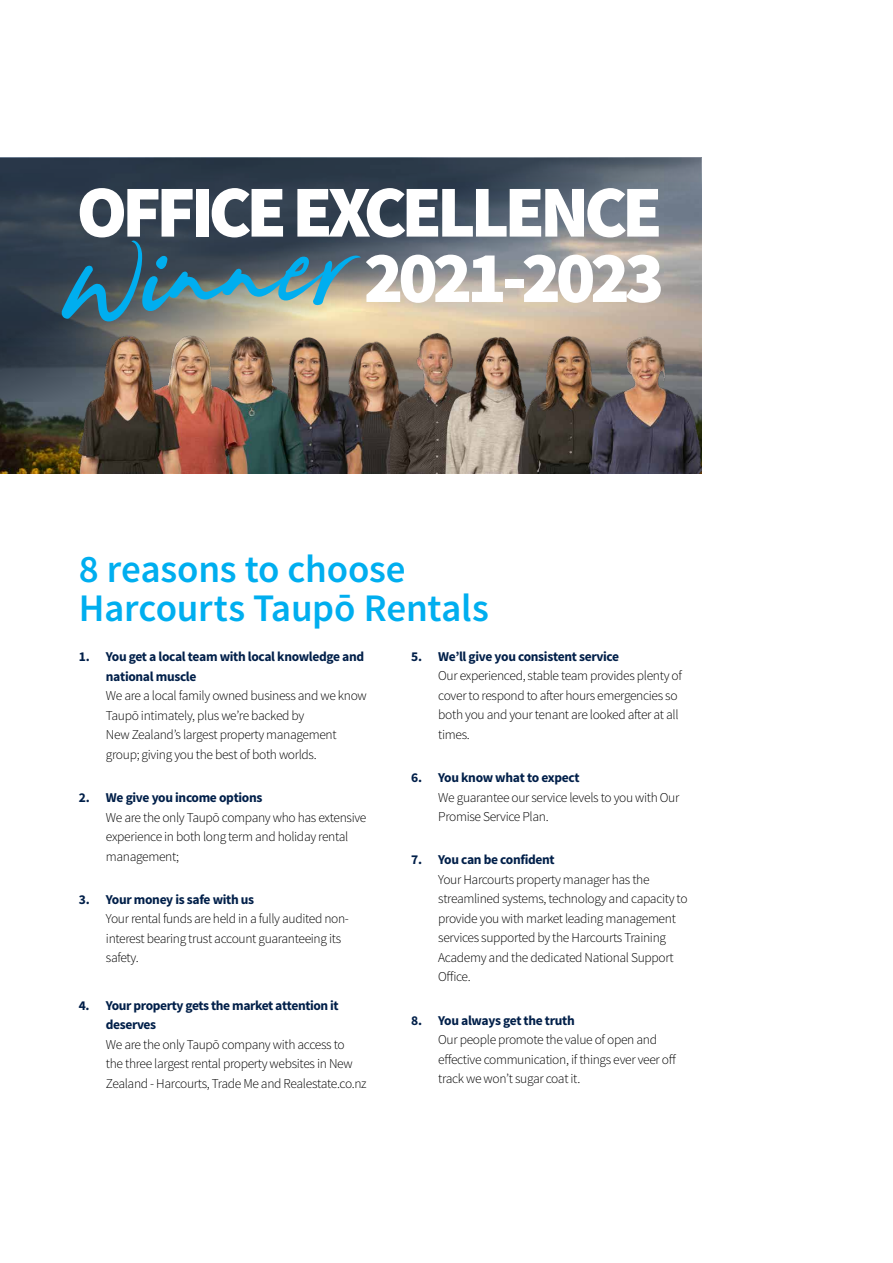
<style>
.page{position:relative;width:893px;height:1263px;background:#fff}
.page>*{position:absolute;margin:0;border:0;box-sizing:border-box;transform-origin:0 0}
.t1{font:135.6px "Harcourts Script";color:#00aeef}
.t2{font:900 73.35px/65.4px "Source Sans Pro";letter-spacing:-.07em;color:#fff;text-align:right}
.t3{font:600 39px/39px "Source Sans Pro";letter-spacing:-.01em;color:#00aeef}
.t4{font:300 13.5px/19.5px "Source Sans Pro";letter-spacing:-.025em;color:#000}
.t5{font:700 13.5px/19.5px "Source Sans Pro";letter-spacing:-.025em;color:#001f49}
</style>
<div class="page">
<img style="left:0;top:402px;width:79px;height:71px">
<svg style="left:0;top:158px;width:701px;height:244px;background:#656b6f"></svg>
<img style="left:79px;top:333px;width:622px;height:141px">
<h2 class="t2" style="left:77px;top:183px;width:589px">OFFICE EXCELLENCE<br>2021-2023</h2>
<h1 class="t1" style="left:71px;top:196px;width:281px;rotate:-3deg">winner</h1>
<h3 class="t3" style="left:79px;top:550px;width:411px">8 reasons to choose<br>Harcourts Taupō Rentals</h3>
<p class="t5" style="left:106px;top:648px;width:260px;text-indent:-27px">1. You get a local team with local knowledge and national muscle</p>
<p class="t4" style="left:106px;top:686px;width:262px">We are a local family owned business and we know Taupō intimately, plus we’re backed by<br>New Zealand’s largest property management group; giving you the best of both worlds.</p>
<p class="t5" style="left:79px;top:788px;width:185px">2. We give you income options</p>
<p class="t4" style="left:106px;top:807px;width:262px">We are the only Taupō company who has extensive experience in both long term and holiday rental management;</p>
<p class="t5" style="left:79px;top:890px;width:177px">3. Your money is safe with us</p>
<p class="t4" style="left:106px;top:909px;width:245px">Your rental funds are held in a fully audited non&shy;interest bearing trust account guaranteeing its safety.</p>
<p class="t5" style="left:106px;top:996px;width:234px;text-indent:-27px">4. Your property gets the market attention it deserves</p>
<p class="t4" style="left:106px;top:1035px;width:262px">We are the only Taupō company with access to<br>the three largest rental property websites in New<br>Zealand - Harcourts, Trade Me and Realestate.co.nz</p>
<p class="t5" style="left:411px;top:647px;width:209px">5. We’ll give you consistent service</p>
<p class="t4" style="left:438px;top:666px;width:245px">Our experienced, stable team provides plenty of cover to respond to after hours emergencies so both you and your tenant are looked after at all times.</p>
<p class="t5" style="left:411px;top:768px;width:170px">6. You know what to expect</p>
<p class="t4" style="left:438px;top:787px;width:243px">We guarantee our service levels to you with Our<br>Promise Service Plan.</p>
<p class="t5" style="left:411px;top:850px;width:145px">7. You can be confident</p>
<p class="t4" style="left:438px;top:870px;width:251px">Your Harcourts property manager has the streamlined systems, technology and capacity to provide you with market leading management services supported by the Harcourts Training Academy and the dedicated National Support Office.</p>
<p class="t5" style="left:411px;top:1011px;width:165px">8. You always get the truth</p>
<p class="t4" style="left:438px;top:1030px;width:239px">Our people promote the value of open and effective communication, if things ever veer off track we won’t sugar coat it.</p>
</div>
